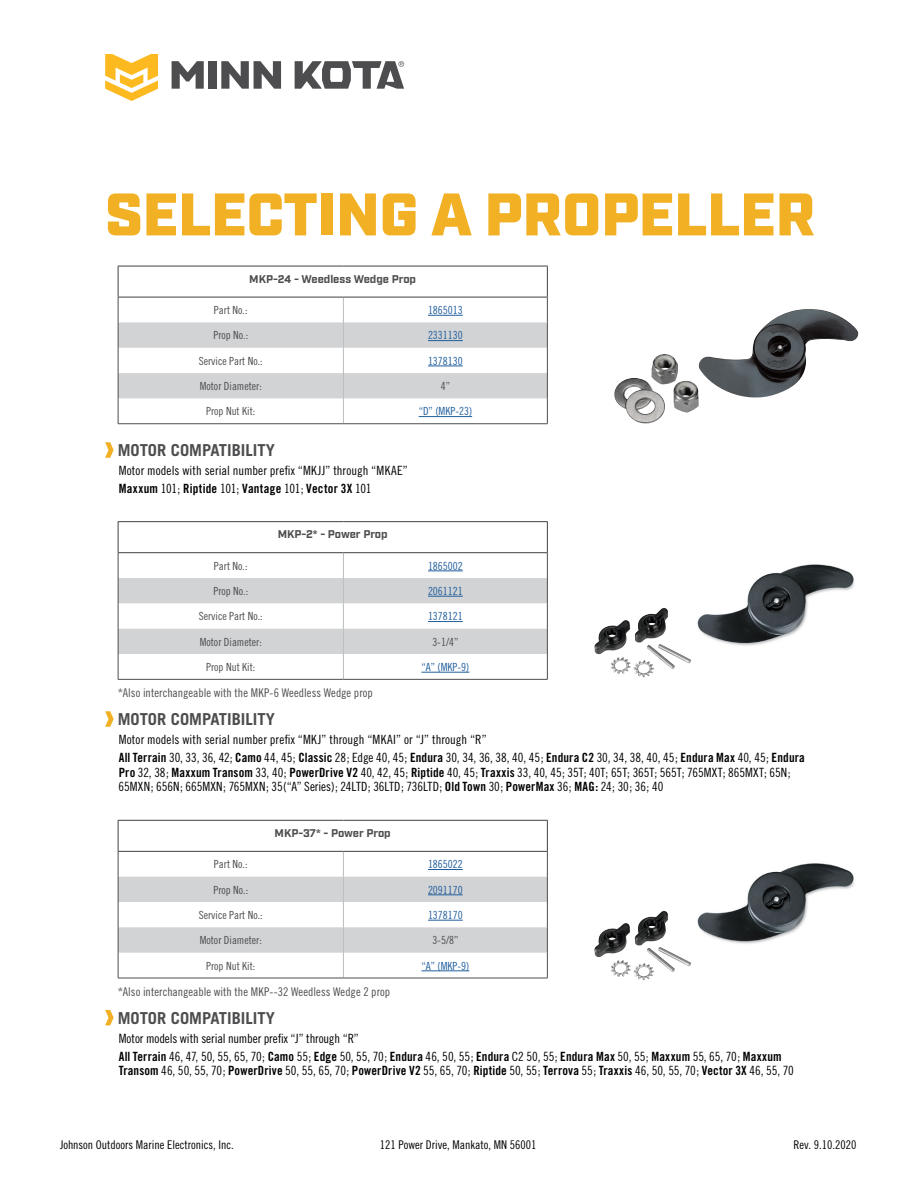
<style>
.page{position:relative;width:918px;height:1188px;background:#fff}
.page>*{position:absolute;margin:0;border:0;box-sizing:border-box;transform-origin:0 0}
.t1{font:900 60px "Industry";color:#f2b125}
.t2{font:700 16.5px "Trade Gothic";color:#4d4d4f}
.t3{font:12.75px/18.6px "Trade Gothic Cond Eighteen";color:#000}
.t4{font:12.75px "Trade Gothic Bold Cond Twenty";letter-spacing:.025em;color:#000}
.t5{font:12px "Trade Gothic Cond Eighteen";letter-spacing:.005em;color:#4d4d4f}
.t6{font:12px "Trade Gothic Cond Eighteen";color:#000}
.t7{font:11.25px "Trade Gothic Cond Eighteen";color:#4d4d4f}
.t8{font:11.25px "Trade Gothic Cond Eighteen";color:#215e9e}
.t9{font:700 11.25px "Industry";color:#4d4d4f}
.s1{font-family:"Trade Gothic Cond Eighteen"}
.s2{font-family:"Trade Gothic Bold Cond Twenty"}
</style>
<div class="page">
<svg style="left:105px;top:54px;width:53px;height:47px"></svg>
<div style="left:208px;top:61px;width:9px;height:28px;background:#4d4d4f"></div>
<svg style="left:221px;top:61px;width:60px;height:28px"></svg>
<svg style="left:172px;top:61px;width:32px;height:28px"></svg>
<svg style="left:295px;top:61px;width:109px;height:28px"></svg>
<svg style="left:105px;top:1010px;width:9px;height:15px"></svg>
<hr style="left:118px;top:820px;width:225px;height:1px;background:#414042">
<hr style="left:118px;top:821px;width:1px;height:30px;background:#414042">
<hr style="left:343px;top:820px;width:205px;height:1px;background:#414042">
<hr style="left:547px;top:821px;width:1px;height:30px;background:#414042">
<hr style="left:118px;top:851px;width:225px;height:1px;background:#414042">
<hr style="left:343px;top:851px;width:205px;height:1px;background:#414042">
<svg style="left:118px;top:852px;width:430px;height:126px"></svg>
<hr style="left:118px;top:978px;width:225px;height:1px;background:#4d4d4f">
<hr style="left:343px;top:978px;width:205px;height:1px;background:#4d4d4f">
<hr style="left:428px;top:869px;width:35px;height:1px;background:#215e9e">
<hr style="left:428px;top:895px;width:35px;height:1px;background:#215e9e">
<hr style="left:428px;top:920px;width:35px;height:1px;background:#215e9e">
<hr style="left:421px;top:971px;width:48px;height:1px;background:#215e9e">
<svg style="left:105px;top:442px;width:9px;height:16px"></svg>
<hr style="left:118px;top:266px;width:225px;height:1px;background:#414042">
<hr style="left:118px;top:266px;width:1px;height:31px;background:#414042">
<hr style="left:343px;top:266px;width:205px;height:1px;background:#414042">
<hr style="left:547px;top:266px;width:1px;height:31px;background:#414042">
<svg style="left:118px;top:297px;width:430px;height:126px"></svg>
<hr style="left:118px;top:423px;width:225px;height:1px;background:#4d4d4f">
<hr style="left:343px;top:423px;width:205px;height:1px;background:#4d4d4f">
<hr style="left:428px;top:315px;width:35px;height:1px;background:#215e9e">
<hr style="left:428px;top:340px;width:35px;height:1px;background:#215e9e">
<hr style="left:428px;top:366px;width:35px;height:1px;background:#215e9e">
<hr style="left:419px;top:416px;width:53px;height:1px;background:#215e9e">
<svg style="left:105px;top:711px;width:9px;height:16px"></svg>
<hr style="left:118px;top:521px;width:225px;height:1px;background:#414042">
<hr style="left:118px;top:522px;width:1px;height:30px;background:#414042">
<hr style="left:343px;top:521px;width:205px;height:1px;background:#414042">
<hr style="left:547px;top:522px;width:1px;height:30px;background:#414042">
<hr style="left:118px;top:552px;width:225px;height:1px;background:#414042">
<hr style="left:343px;top:552px;width:205px;height:1px;background:#414042">
<svg style="left:118px;top:553px;width:430px;height:126px"></svg>
<hr style="left:118px;top:679px;width:225px;height:1px;background:#4d4d4f">
<hr style="left:343px;top:679px;width:205px;height:1px;background:#4d4d4f">
<hr style="left:428px;top:571px;width:35px;height:1px;background:#215e9e">
<hr style="left:428px;top:596px;width:35px;height:1px;background:#215e9e">
<hr style="left:428px;top:621px;width:35px;height:1px;background:#215e9e">
<hr style="left:421px;top:672px;width:48px;height:1px;background:#215e9e">
<img style="left:699px;top:309px;width:160px;height:89px">
<img style="left:697px;top:564px;width:157px;height:82px">
<img style="left:697px;top:863px;width:157px;height:81px">
<img style="left:594px;top:608px;width:97px;height:61px">
<img style="left:594px;top:911px;width:97px;height:61px">
<img style="left:614px;top:354px;width:85px;height:70px">
<h1 class="t1" style="left:105px;top:179px;width:711px">SELECTING A PROPELLER</h1>
<p class="t9" style="left:249px;top:272px;width:168px">MKP-24 - Weedless Wedge Prop</p>
<p class="t7" style="left:214px;top:303px;width:35px">Part No.:</p>
<p class="t8" style="left:428px;top:303px;width:36px">1865013</p>
<p class="t7" style="left:213px;top:329px;width:36px">Prop No.:</p>
<p class="t8" style="left:428px;top:329px;width:36px">2331130</p>
<p class="t7" style="left:199px;top:354px;width:66px">Service Part No.:</p>
<p class="t8" style="left:428px;top:354px;width:36px">1378130</p>
<p class="t7" style="left:200px;top:379px;width:64px">Motor Diameter:</p>
<p class="t7" style="left:441px;top:379px;width:11px">4”</p>
<p class="t7" style="left:206px;top:405px;width:51px">Prop Nut Kit:</p>
<p class="t8" style="left:419px;top:405px;width:55px">“D” (MKP-23)</p>
<p class="t2" style="left:118px;top:440px;width:159px">MOTOR COMPATIBILITY</p>
<p class="t3" style="left:119px;top:461px;width:291px">Motor models with serial number prefix “MKJJ” through “MKAE”</p>
<p class="t4" style="left:119px;top:481px;width:254px">Maxxum <span class="s1">101;</span> Riptide <span class="s1">101;</span> Vantage <span class="s1">101;</span> Vector 3X <span class="s1">101</span></p>
<p class="t9" style="left:278px;top:527px;width:111px">MKP-2* - Power Prop</p>
<p class="t7" style="left:214px;top:559px;width:35px">Part No.:</p>
<p class="t8" style="left:428px;top:559px;width:36px">1865002</p>
<p class="t7" style="left:213px;top:584px;width:36px">Prop No.:</p>
<p class="t8" style="left:428px;top:584px;width:36px">2061121</p>
<p class="t7" style="left:199px;top:610px;width:66px">Service Part No.:</p>
<p class="t8" style="left:428px;top:610px;width:36px">1378121</p>
<p class="t7" style="left:200px;top:635px;width:64px">Motor Diameter:</p>
<p class="t7" style="left:432px;top:635px;width:28px">3-1/4”</p>
<p class="t7" style="left:206px;top:660px;width:51px">Prop Nut Kit:</p>
<p class="t8" style="left:421px;top:660px;width:49px">“A” (MKP-9)</p>
<p class="t5" style="left:118px;top:686px;width:257px">*Also interchangeable with the MKP-6 Weedless Wedge prop</p>
<p class="t2" style="left:118px;top:709px;width:159px">MOTOR COMPATIBILITY</p>
<p class="t3" style="left:119px;top:730px;width:688px">Motor models with serial number prefix “MKJ” through “MKAI” or “J” through “R”<br><span class="s2">All Terrain</span> 30, 33, 36, 42; <span class="s2">Camo</span> 44, 45; <span class="s2">Classic</span> 28; Edge 40, 45; <span class="s2">Endura</span> 30, 34, 36, 38, 40, 45; <span class="s2">Endura C2</span> 30, 34, 38, 40, 45; <span class="s2">Endura Max</span> 40, 45; <span class="s2">Endura</span></p>
<p class="t3" style="left:119px;top:765px;width:673px;line-height:14.2px"><span class="s2">Pro</span> 32, 38; <span class="s2">Maxxum Transom</span> 33, 40; <span class="s2">PowerDrive V2</span> 40, 42, 45; <span class="s2">Riptide</span> 40, 45; <span class="s2">Traxxis</span> 33, 40, 45; 35T; 40T; 65T; 365T; 565T; 765MXT; 865MXT; 65N;<br>65MXN; 656N; 665MXN; 765MXN; 35(“A” Series); 24LTD; 36LTD; 736LTD; <span class="s2">Old Town</span> 30; <span class="s2">PowerMax</span> 36; <span class="s2">MAG:</span> 24; 30; 36; 40</p>
<p class="t9" style="left:275px;top:826px;width:118px">MKP-37* - Power Prop</p>
<p class="t7" style="left:214px;top:858px;width:35px">Part No.:</p>
<p class="t8" style="left:428px;top:858px;width:36px">1865022</p>
<p class="t7" style="left:213px;top:883px;width:36px">Prop No.:</p>
<p class="t8" style="left:428px;top:883px;width:36px">2091170</p>
<p class="t7" style="left:199px;top:908px;width:66px">Service Part No.:</p>
<p class="t8" style="left:428px;top:908px;width:36px">1378170</p>
<p class="t7" style="left:200px;top:934px;width:64px">Motor Diameter:</p>
<p class="t7" style="left:432px;top:934px;width:28px">3-5/8”</p>
<p class="t7" style="left:206px;top:959px;width:51px">Prop Nut Kit:</p>
<p class="t8" style="left:421px;top:959px;width:49px">“A” (MKP-9)</p>
<p class="t5" style="left:118px;top:984px;width:274px">*Also interchangeable with the MKP--32 Weedless Wedge 2 prop</p>
<p class="t2" style="left:118px;top:1008px;width:159px">MOTOR COMPATIBILITY</p>
<p class="t3" style="left:119px;top:1029px;width:664px">Motor models with serial number prefix “J” through “R”<br><span class="s2">All Terrain</span> 46, 47, 50, 55, 65, 70; <span class="s2">Camo</span> 55; <span class="s2">Edge</span> 50, 55, 70; <span class="s2">Endura</span> 46, 50, 55; <span class="s2">Endura</span> C2 50, 55; <span class="s2">Endura Max</span> 50, 55; <span class="s2">Maxxum</span> 55, 65, 70; <span class="s2">Maxxum</span></p>
<p class="t3" style="left:119px;top:1061px;width:677px"><span class="s2">Transom</span> 46, 50, 55, 70; <span class="s2">PowerDrive</span> 50, 55, 65, 70; <span class="s2">PowerDrive V2</span> 55, 65, 70; <span class="s2">Riptide</span> 50, 55; <span class="s2">Terrova</span> 55; <span class="s2">Traxxis</span> 46, 50, 55, 70; <span class="s2">Vector 3X</span> 46, 55, 70</p>
<p class="t6" style="left:60px;top:1138px;width:175px">Johnson Outdoors Marine Electronics, Inc.</p>
<p class="t6" style="left:380px;top:1138px;width:158px">121 Power Drive, Mankato, MN 56001</p>
<p class="t6" style="left:794px;top:1138px;width:64px">Rev. 9.10.2020</p>
</div>
